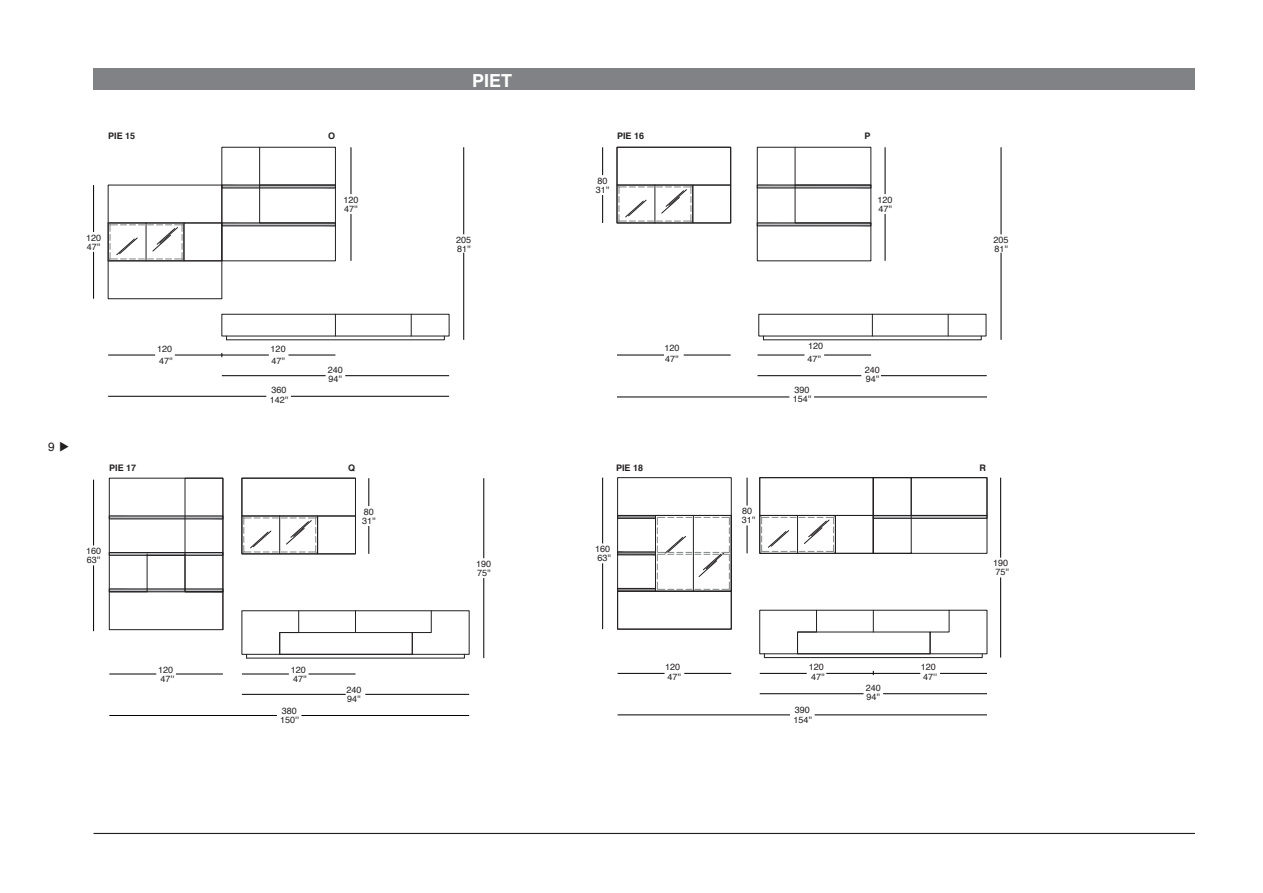
<style>
.page{position:relative;width:1263px;height:893px;background:#fff}
.page>*{position:absolute;margin:0;border:0;box-sizing:border-box;transform-origin:0 0}
.Normale{font:700 18px "Helvetica";color:#fff}
.t1{font:12px "Helvetica";color:#231f20}
.t2{font:9px/9.1px "Helvetica";color:#231f20}
.t3{font:700 9px "Helvetica";color:#231f20}
</style>
<div class="page">
<hr style="left:94px;top:833px;width:1101px;height:1px;background:#231f20">
<svg style="left:111px;top:515px;width:113px;height:5px"></svg>
<svg style="left:616px;top:184px;width:78px;height:40px"></svg>
<svg style="left:107px;top:221px;width:78px;height:41px"></svg>
<svg style="left:241px;top:514px;width:78px;height:41px"></svg>
<svg style="left:761px;top:516px;width:74px;height:36px"></svg>
<svg style="left:619px;top:517px;width:110px;height:72px"></svg>
<svg style="left:756px;top:147px;width:116px;height:80px"></svg>
<svg style="left:763px;top:314px;width:219px;height:26px"></svg>
<div style="left:617px;top:147px;width:114px;height:76px;border:1px solid #231f20"></div>
<div style="left:692px;top:185px;width:39px;height:38px;border:1px solid #231f20"></div>
<div style="left:617px;top:147px;width:114px;height:38px;border:1px solid #231f20"></div>
<div style="left:757px;top:223px;width:114px;height:3px;border:1px solid #231f20"></div>
<div style="left:757px;top:185px;width:114px;height:3px;border:1px solid #231f20"></div>
<svg style="left:221px;top:147px;width:115px;height:80px"></svg>
<svg style="left:226px;top:314px;width:219px;height:26px"></svg>
<div style="left:222px;top:223px;width:114px;height:3px;border:1px solid #231f20"></div>
<div style="left:222px;top:185px;width:114px;height:3px;border:1px solid #231f20"></div>
<div style="left:108px;top:185px;width:114px;height:114px;border:1px solid #231f20"></div>
<hr style="left:108px;top:261px;width:114px;height:1px;background:#231f20">
<hr style="left:108px;top:223px;width:114px;height:1px;background:#231f20">
<div style="left:184px;top:223px;width:38px;height:38px;border:1px solid #231f20"></div>
<svg style="left:873px;top:477px;width:115px;height:77px"></svg>
<div style="left:759px;top:477px;width:114px;height:77px;border:1px solid #231f20"></div>
<div style="left:835px;top:515px;width:38px;height:39px;border:1px solid #231f20"></div>
<div style="left:759px;top:477px;width:114px;height:39px;border:1px solid #231f20"></div>
<div style="left:911px;top:477px;width:76px;height:39px;border:1px solid #231f20"></div>
<div style="left:242px;top:478px;width:114px;height:76px;border:1px solid #231f20"></div>
<div style="left:317px;top:516px;width:39px;height:38px;border:1px solid #231f20"></div>
<div style="left:242px;top:478px;width:114px;height:38px;border:1px solid #231f20"></div>
<svg style="left:246px;top:610px;width:219px;height:49px"></svg>
<div style="left:109px;top:478px;width:114px;height:152px;border:1px solid #231f20"></div>
<svg style="left:109px;top:552px;width:115px;height:40px"></svg>
<hr style="left:147px;top:554px;width:1px;height:38px;background:#231f20">
<div style="left:185px;top:478px;width:38px;height:114px;border:1px solid #231f20"></div>
<div style="left:109px;top:552px;width:114px;height:4px;border:1px solid #231f20"></div>
<div style="left:109px;top:589px;width:114px;height:3px;border:1px solid #231f20"></div>
<div style="left:109px;top:516px;width:114px;height:3px;border:1px solid #231f20"></div>
<hr style="left:223px;top:592px;width:1px;height:38px;background:#231f20">
<svg style="left:764px;top:610px;width:219px;height:48px"></svg>
<div style="left:873px;top:515px;width:114px;height:4px;border:1px solid #231f20"></div>
<div style="left:617px;top:477px;width:114px;height:152px;border:1px solid #231f20"></div>
<div style="left:655px;top:515px;width:76px;height:76px;border:1px solid #231f20"></div>
<div style="left:617px;top:591px;width:114px;height:38px;border:1px solid #231f20"></div>
<div style="left:617px;top:588px;width:39px;height:3px;border:1px solid #231f20"></div>
<div style="left:617px;top:552px;width:39px;height:3px;border:1px solid #231f20"></div>
<div style="left:617px;top:515px;width:39px;height:4px;border:1px solid #231f20"></div>
<hr style="left:617px;top:397px;width:172px;height:1px;background:#000001">
<hr style="left:814px;top:397px;width:173px;height:1px;background:#000001">
<hr style="left:108px;top:396px;width:158px;height:1px;background:#000001">
<hr style="left:291px;top:396px;width:158px;height:1px;background:#000001">
<hr style="left:463px;top:147px;width:1px;height:87px;background:#000001">
<hr style="left:463px;top:253px;width:1px;height:87px;background:#000001">
<hr style="left:1001px;top:253px;width:1px;height:87px;background:#000001">
<hr style="left:1001px;top:147px;width:1px;height:87px;background:#000001">
<hr style="left:93px;top:252px;width:1px;height:47px;background:#000001">
<hr style="left:93px;top:185px;width:1px;height:47px;background:#000001">
<hr style="left:351px;top:147px;width:1px;height:47px;background:#000001">
<hr style="left:351px;top:214px;width:1px;height:47px;background:#000001">
<hr style="left:345px;top:375px;width:104px;height:1px;background:#000001">
<hr style="left:222px;top:375px;width:104px;height:1px;background:#000001">
<hr style="left:175px;top:355px;width:47px;height:1px;background:#000001">
<hr style="left:108px;top:355px;width:47px;height:1px;background:#000001">
<hr style="left:757px;top:375px;width:104px;height:1px;background:#000001">
<hr style="left:881px;top:375px;width:106px;height:1px;background:#000001">
<hr style="left:684px;top:355px;width:47px;height:1px;background:#000001">
<hr style="left:617px;top:355px;width:47px;height:1px;background:#000001">
<svg style="left:602px;top:147px;width:1px;height:28px"></svg>
<svg style="left:602px;top:195px;width:1px;height:28px"></svg>
<hr style="left:885px;top:147px;width:1px;height:47px;background:#000001">
<hr style="left:885px;top:214px;width:1px;height:47px;background:#000001">
<hr style="left:757px;top:355px;width:47px;height:1px;background:#000001">
<hr style="left:824px;top:355px;width:47px;height:1px;background:#000001">
<hr style="left:222px;top:355px;width:47px;height:1px;background:#000001">
<hr style="left:288px;top:355px;width:47px;height:1px;background:#000001">
<hr style="left:618px;top:715px;width:172px;height:1px;background:#000001">
<hr style="left:815px;top:715px;width:172px;height:1px;background:#000001">
<hr style="left:760px;top:693px;width:103px;height:1px;background:#000001">
<hr style="left:883px;top:693px;width:104px;height:1px;background:#000001">
<hr style="left:684px;top:673px;width:47px;height:1px;background:#000001">
<hr style="left:618px;top:673px;width:47px;height:1px;background:#000001">
<hr style="left:760px;top:673px;width:47px;height:1px;background:#000001">
<hr style="left:826px;top:673px;width:47px;height:1px;background:#000001">
<hr style="left:873px;top:673px;width:47px;height:1px;background:#000001">
<hr style="left:940px;top:673px;width:47px;height:1px;background:#000001">
<hr style="left:301px;top:715px;width:168px;height:1px;background:#000001">
<hr style="left:109px;top:715px;width:168px;height:1px;background:#000001">
<hr style="left:483px;top:478px;width:1px;height:80px;background:#000001">
<hr style="left:483px;top:578px;width:1px;height:80px;background:#000001">
<svg style="left:369px;top:526px;width:1px;height:28px"></svg>
<svg style="left:369px;top:478px;width:1px;height:28px"></svg>
<hr style="left:242px;top:674px;width:47px;height:1px;background:#000001">
<hr style="left:308px;top:674px;width:47px;height:1px;background:#000001">
<hr style="left:176px;top:674px;width:47px;height:1px;background:#000001">
<hr style="left:109px;top:674px;width:47px;height:1px;background:#000001">
<hr style="left:242px;top:694px;width:104px;height:1px;background:#000001">
<hr style="left:365px;top:694px;width:104px;height:1px;background:#000001">
<hr style="left:93px;top:480px;width:1px;height:65px;background:#000001">
<hr style="left:93px;top:565px;width:1px;height:66px;background:#000001">
<hr style="left:1000px;top:577px;width:1px;height:81px;background:#000001">
<hr style="left:1000px;top:478px;width:1px;height:80px;background:#000001">
<hr style="left:602px;top:478px;width:1px;height:65px;background:#000001">
<hr style="left:602px;top:563px;width:1px;height:66px;background:#000001">
<svg style="left:747px;top:478px;width:1px;height:28px"></svg>
<svg style="left:747px;top:525px;width:1px;height:28px"></svg>
<div style="left:94px;top:68px;width:1101px;height:21px;background:#808285"></div>
<p class="Normale" style="left:472px;top:70px;width:42px">PIET</p>
<p class="t3" style="left:328px;top:129px;width:9px">O</p>
<p class="t3" style="left:864px;top:129px;width:8px">P</p>
<p class="t3" style="left:108px;top:129px;width:29px">PIE 15</p>
<p class="t3" style="left:617px;top:129px;width:29px">PIE 16</p>
<p class="t2" style="left:86px;top:233px;width:17px">120<br>47''</p>
<p class="t2" style="left:343px;top:195px;width:17px">120<br>47''</p>
<p class="t2" style="left:596px;top:176px;width:15px">80<br>31''</p>
<p class="t2" style="left:877px;top:195px;width:17px">120<br>47''</p>
<p class="t2" style="left:456px;top:235px;width:17px">205<br>81''</p>
<p class="t2" style="left:993px;top:235px;width:17px">205<br>81''</p>
<h2 class="t1" style="left:48px;top:437px;width:8px">9</h2>
<p class="t2" style="left:157px;top:343px;width:17px;line-height:11.9px">120<br>47''</p>
<p class="t2" style="left:271px;top:343px;width:17px;line-height:11.9px">120<br>47''</p>
<p class="t2" style="left:270px;top:386px;width:20px">360<br>142''</p>
<p class="t2" style="left:328px;top:365px;width:17px">240<br>94''</p>
<p class="t2" style="left:665px;top:342px;width:17px;line-height:11.9px">120<br>47''</p>
<p class="t2" style="left:807px;top:339px;width:17px;line-height:13.4px">120<br>47''</p>
<p class="t2" style="left:793px;top:385px;width:20px">390<br>154''</p>
<p class="t2" style="left:865px;top:365px;width:17px">240<br>94''</p>
<p class="t3" style="left:348px;top:461px;width:9px">Q</p>
<p class="t3" style="left:979px;top:461px;width:8px">R</p>
<p class="t3" style="left:109px;top:461px;width:29px">PIE 17</p>
<p class="t3" style="left:616px;top:461px;width:29px">PIE 18</p>
<p class="t2" style="left:362px;top:507px;width:15px">80<br>31''</p>
<p class="t2" style="left:742px;top:507px;width:15px">80<br>31''</p>
<p class="t2" style="left:86px;top:547px;width:17px">160<br>63''</p>
<p class="t2" style="left:595px;top:544px;width:17px">160<br>63''</p>
<p class="t2" style="left:476px;top:559px;width:17px">190<br>75''</p>
<p class="t2" style="left:993px;top:559px;width:17px">190<br>75''</p>
<p class="t2" style="left:158px;top:665px;width:17px">120<br>47''</p>
<p class="t2" style="left:291px;top:665px;width:17px">120<br>47''</p>
<p class="t2" style="left:280px;top:707px;width:20px">380<br>150''</p>
<p class="t2" style="left:346px;top:685px;width:17px">240<br>94''</p>
<p class="t2" style="left:665px;top:663px;width:17px">120<br>47''</p>
<p class="t2" style="left:809px;top:663px;width:17px">120<br>47''</p>
<p class="t2" style="left:921px;top:663px;width:17px">120<br>47''</p>
<p class="t2" style="left:793px;top:706px;width:20px">390<br>154''</p>
<p class="t2" style="left:866px;top:683px;width:17px">240<br>94''</p>
</div>
